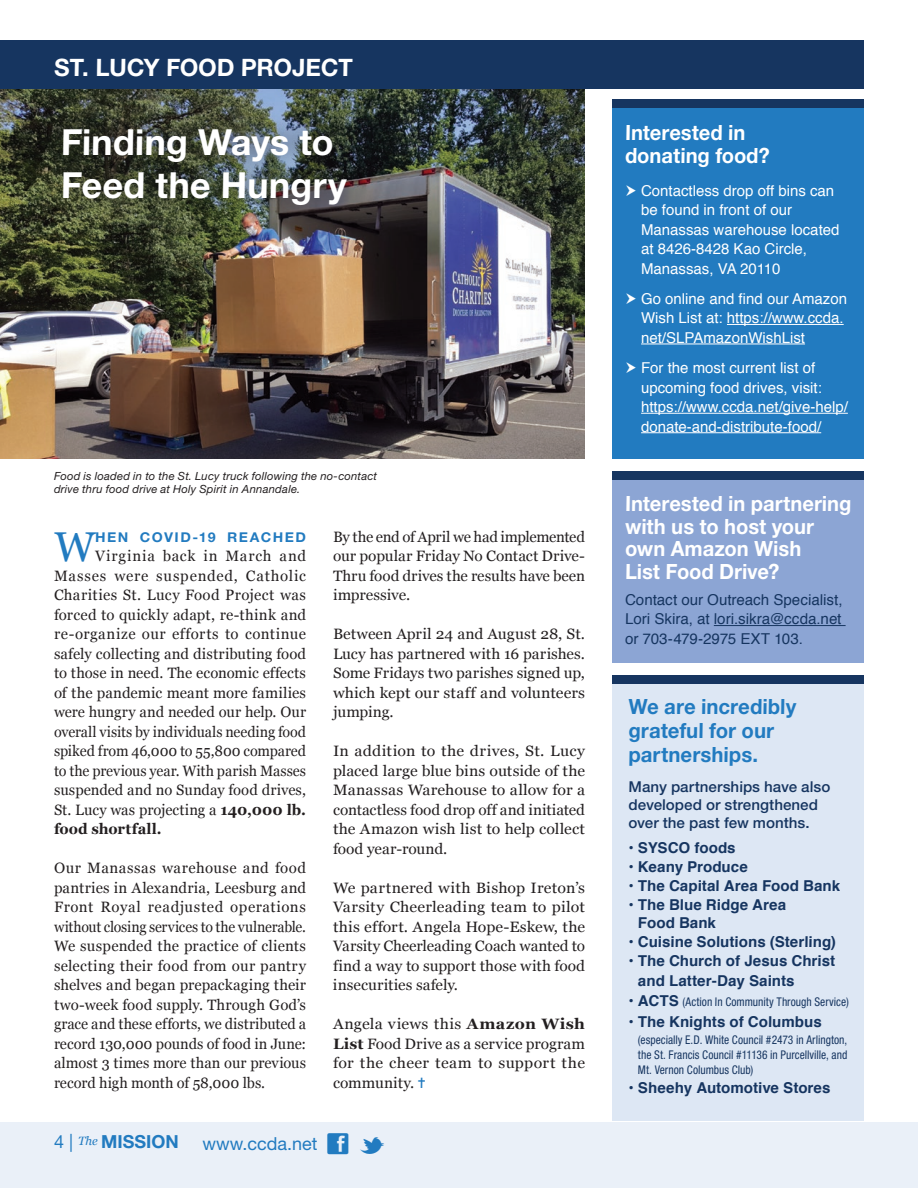
<style>
.page{position:relative;width:918px;height:1188px;background:#fff}
.page>*{position:absolute;margin:0;border:0;box-sizing:border-box;transform-origin:0 0}
.t1{font:41.7px "Georgia";color:#227bc0}
.t2{font:700 36px/43.2px "Helvetica Neue LT";color:#fff}
.t3{font:700 24px "Helvetica Neue LT";color:#fff}
.t4{font:700 21px/22.5px "Helvetica Neue LT";letter-spacing:.005em;color:#fff;scale:.95 1}
.t5{font:700 21px/24px "Helvetica Neue LT";letter-spacing:.01em;color:#227bc0;scale:.96 1}
.t6{font:700 18px "Helvetica Neue LT";color:#227bc0}
.t7{font:18px "Helvetica Neue LT";color:#227bc0}
.t8{font:15px/19.5px "Georgia";color:#231f20;text-align:justify}
.t9{font:15px/19.5px "Georgia";color:#231f20;text-align:justify;scale:1.05 1}
.t10{font:15px/19.5px "Helvetica";color:#fff}
.t11{font:700 15px/18px "Helvetica";color:#163560}
.t12{font:15px/19.5px "Helvetica";color:#163560;text-align:justify}
.t13{font:500 15px/18px "Helvetica Neue LT";letter-spacing:.02em;color:#163560}
.t14{font:700 13.5px "Helvetica Neue LT";color:#227bc0;scale:1.04 1}
.t15{font:condensed 12px/15px "Helvetica Neue LT";letter-spacing:.015em;color:#163560;text-align:justify;scale:.94 1}
.t16{font:italic 11.25px/13.5px "Helvetica Neue LT";letter-spacing:.02em;color:#231f20}
.s1{font-weight:700}
.s2{color:#227bc0}
.s3{font-weight:400}
.s4{font-family:"Helvetica";font-weight:700;font-stretch:normal;font-size:15px}
</style>
<div class="page">
<div style="left:0;top:1122px;width:918px;height:66px;background:#eaf0f8"></div>
<img style="left:0;top:89px;width:585px;height:370px">
<div style="left:0;top:40px;width:864px;height:49px;background:#163560"></div>
<div style="left:41px;top:107px;width:326px;height:119px;background:#231f20;opacity:.85"></div>
<div style="left:612px;top:675px;width:252px;height:445px;background:#dde7f4"></div>
<div style="left:612px;top:472px;width:252px;height:191px;background:#8ca5d4"></div>
<div style="left:612px;top:108px;width:252px;height:351px;background:#227bc0"></div>
<hr style="left:714px;top:625px;width:132px;height:1px;background:#163560">
<div style="left:612px;top:100px;width:252px;height:8px;background:#163560"></div>
<div style="left:612px;top:471px;width:252px;height:9px;background:#163560"></div>
<div style="left:612px;top:675px;width:252px;height:9px;background:#163560"></div>
<hr style="left:727px;top:324px;width:117px;height:1px;background:#fff">
<hr style="left:641px;top:344px;width:164px;height:1px;background:#fff">
<hr style="left:641px;top:413px;width:207px;height:1px;background:#fff">
<hr style="left:641px;top:432px;width:180px;height:1px;background:#fff">
<h3 class="t3" style="left:54px;top:52px;width:301px">ST. LUCY FOOD PROJECT</h3>
<h2 class="t2" style="left:61px;top:119px;width:287px">Finding Ways to<br>Feed the Hungry</h2>
<p class="t16" style="left:54px;top:469px;width:325px">Food is loaded in to the St. Lucy truck following the no-contact drive thru food drive at Holy Spirit in Annandale.</p>
<h1 class="t1" style="left:54px;top:516px;width:43px">W</h1>
<p class="t14" style="left:95px;top:528px;width:205px">HEN COVID-19 REACHED</p>
<p class="t8" style="left:54px;top:545px;width:254px;text-indent:41px">Virginia back in March and Masses were suspended, Catholic Charities St. Lucy Food Project was forced to quickly adapt, re-think and re-organize our efforts to continue safely collecting and distributing food to those in need. The economic effects of the pandemic meant more families were hungry and needed our help. Our overall visits by individuals needing food spiked from 46,000 to 55,800 compared to the previous year. With parish Masses suspended and no Sunday food drives, St. Lucy was projecting a <span class="s1">140,000 lb. food shortfall.</span></p>
<p class="t8" style="left:54px;top:857px;width:254px">Our Manassas warehouse and food pantries in Alexandria, Leesburg and Front Royal readjusted operations without closing services to the vulnerable.<br>We suspended the practice of clients selecting their food from our pantry shelves and began prepackaging their two-week food supply. Through God’s grace and these efforts, we distributed a record 130,000 pounds of food in June: almost 3 times more than our previous record high month of 58,000 lbs.</p>
<p class="t8" style="left:333px;top:526px;width:254px">By the end of April we had implemented our popular Friday No Contact Drive-Thru food drives the results have been impressive.</p>
<p class="t8" style="left:333px;top:623px;width:254px">Between April 24 and August 28, St.<br>Lucy has partnered with 16 parishes.<br>Some Fridays two parishes signed up, which kept our staff and volunteers jumping.</p>
<p class="t9" style="left:333px;top:740px;width:242px">In addition to the drives, St. Lucy placed large blue bins outside of the Manassas Warehouse to allow for a contactless food drop off and initiated the Amazon wish list to help collect food year-round.</p>
<p class="t9" style="left:333px;top:877px;width:242px">We partnered with Bishop Ireton’s Varsity Cheerleading team to pilot this effort. Angela Hope-Eskew, the Varsity Cheerleading Coach wanted to find a way to support those with food insecurities safely.</p>
<p class="t9" style="left:333px;top:1013px;width:242px">Angela views this <span class="s1">Amazon Wish List</span> Food Drive as a service program for the cheer team to support the community. <span class="s2">✝</span></p>
<p class="t6" style="left:54px;top:1131px;width:126px"><span class="s3">4 |</span> <sup>The</sup> MISSION</p>
<p class="t7" style="left:203px;top:1133px;width:116px">www.ccda.net</p>
<h3 class="t4" style="left:625px;top:121px;width:154px">Interested in donating food?</h3>
<p class="t10" style="left:641px;top:181px;width:200px">Contactless drop off bins can be found in front of our<br>Manassas warehouse located at 8426-8428 Kao Circle,<br>Manassas, VA 20110</p>
<p class="t10" style="left:641px;top:289px;width:207px">Go online and find our Amazon<br>Wish List at: https://www.ccda. net/SLPAmazonWishList</p>
<p class="t10" style="left:641px;top:359px;width:208px">For the most current list of upcoming food drives, visit: https://www.ccda.net/give-help/ donate-and-distribute-food/</p>
<h3 class="t4" style="left:625px;top:492px;width:240px">Interested in partnering with us to host your own Amazon Wish<br>List Food Drive?</h3>
<p class="t12" style="left:625px;top:590px;width:220px">Contact our Outreach Specialist, Lori Skira, at lori.sikra@ccda.net or 703-479-2975 EXT 103.</p>
<h3 class="t5" style="left:628px;top:694px;width:176px">We are incredibly grateful for our partnerships.</h3>
<p class="t13" style="left:629px;top:778px;width:204px">Many partnerships have also developed or strengthened over the past few months.</p>
<p class="t11" style="left:629px;top:839px;width:109px">• SYSCO foods</p>
<p class="t11" style="left:629px;top:858px;width:121px">• Keany Produce</p>
<p class="t11" style="left:629px;top:877px;width:213px">• The Capital Area Food Bank</p>
<p class="t11" style="left:638px;top:896px;width:150px;text-indent:-9px">• The Blue Ridge Area<br>Food Bank</p>
<p class="t11" style="left:629px;top:933px;width:209px">• Cuisine Solutions (Sterling)</p>
<p class="t11" style="left:638px;top:952px;width:199px;line-height:19.5px;text-indent:-9px">• The Church of Jesus Christ and Latter-Day Saints</p>
<p class="t15" style="left:629px;top:995px;width:236px"><span class="s4">• ACTS</span> (Action In Community Through Service)</p>
<p class="t11" style="left:629px;top:1013px;width:195px">• The Knights of Columbus</p>
<p class="t15" style="left:638px;top:1032px;width:224px">(especially E.D. White Council #2473 in Arlington, the St. Francis Council #11136 in Purcellville, and Mt. Vernon Columbus Club)</p>
<p class="t11" style="left:629px;top:1079px;width:204px">• Sheehy Automotive Stores</p>
</div>
